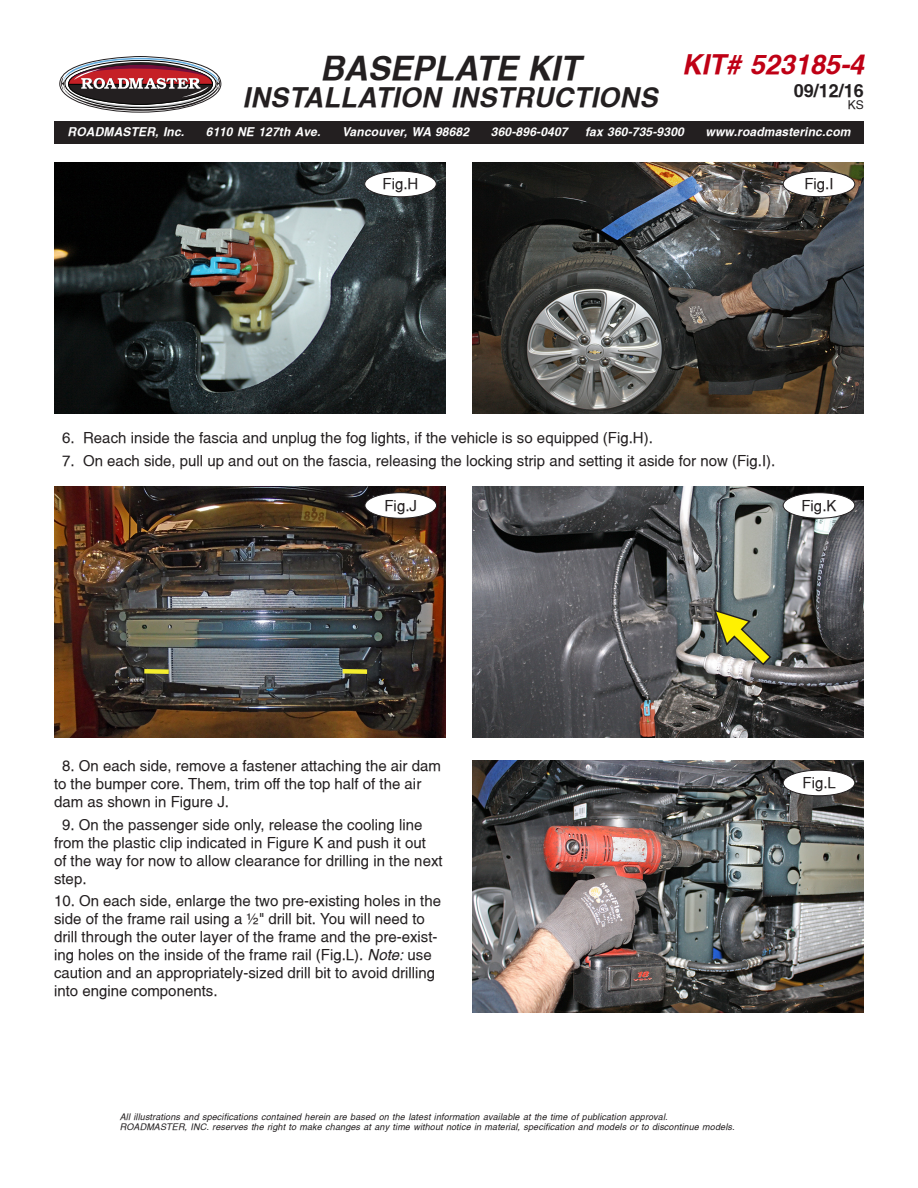
<style>
.page{position:relative;width:918px;height:1188px;background:#fff}
.page>*{position:absolute;margin:0;border:0;box-sizing:border-box;transform-origin:0 0}
.t1{font:italic 700 33px "Switzerland";color:#231f20}
.t2{font:italic 700 27px "Switzerland";letter-spacing:.015em;color:#231f20}
.t3{font:italic 700 27px "Switzerland";color:#bf0015}
.t4{font:700 18px "Switzerland";color:#231f20}
.Helv_10pt{font:15px/18px "Switzerland";color:#231f20}
.t5{font:italic 700 12px "Switzerland";letter-spacing:.015em;color:#fff}
.t6{font:12px "Switzerland";color:#231f20}
.Helv_10pt-2{font:italic 9px/10.5px "Switzerland";letter-spacing:.015em;color:#231f20}
.s1{font-style:italic}
</style>
<div class="page">
<img style="left:54px;top:162px;width:392px;height:252px">
<img style="left:472px;top:162px;width:392px;height:252px">
<img style="left:54px;top:486px;width:392px;height:252px">
<img style="left:472px;top:486px;width:392px;height:252px">
<div style="left:365px;top:171px;width:71px;height:26px;background:#fff;border-radius:50%"></div>
<div style="left:364px;top:171px;width:72px;height:26px;border:1px solid #231f20;border-radius:50%"></div>
<div style="left:783px;top:171px;width:72px;height:26px;background:#fff;border-radius:50%"></div>
<div style="left:783px;top:171px;width:72px;height:26px;border:1px solid #231f20;border-radius:50%"></div>
<div style="left:365px;top:493px;width:72px;height:25px;background:#fff;border-radius:50%"></div>
<div style="left:365px;top:492px;width:72px;height:26px;border:1px solid #231f20;border-radius:50%"></div>
<div style="left:783px;top:493px;width:72px;height:25px;background:#fff;border-radius:50%"></div>
<div style="left:783px;top:492px;width:72px;height:26px;border:1px solid #231f20;border-radius:50%"></div>
<div style="left:54px;top:122px;width:810px;height:22px;background:#231f20"></div>
<svg style="left:59px;top:56px;width:163px;height:57px"></svg>
<img style="left:472px;top:760px;width:392px;height:252px">
<div style="left:783px;top:770px;width:72px;height:26px;background:#fff;border-radius:50%"></div>
<div style="left:783px;top:770px;width:72px;height:26px;border:1px solid #231f20;border-radius:50%"></div>
<svg style="left:701px;top:596px;width:80px;height:79px;background:#868b6f"></svg>
<svg style="left:140px;top:667px;width:33px;height:9px"></svg>
<svg style="left:338px;top:667px;width:34px;height:9px"></svg>
<p class="t1" style="left:320px;top:49px;width:261px">BASEPLATE KIT</p>
<p class="t2" style="left:243px;top:81px;width:417px">INSTALLATION INSTRUCTIONS</p>
<h2 class="t3" style="left:682px;top:49px;width:184px">KIT# 523185-4</h2>
<p class="t4" style="left:794px;top:79px;width:72px">09/12/16</p>
<p class="t6" style="left:848px;top:97px;width:18px">KS</p>
<p class="t5" style="left:68px;top:125px;width:118px">ROADMASTER, Inc.</p>
<p class="t5" style="left:206px;top:125px;width:116px">6110 NE 127th Ave.</p>
<p class="t5" style="left:342px;top:125px;width:129px">Vancouver, WA 98682</p>
<p class="t5" style="left:491px;top:125px;width:78px">360-896-0407</p>
<p class="t5" style="left:585px;top:125px;width:100px">fax 360-735-9300</p>
<p class="t5" style="left:706px;top:125px;width:146px">www.roadmasterinc.com</p>
<p class="Helv_10pt" style="left:383px;top:175px;width:37px">Fig.H</p>
<p class="Helv_10pt" style="left:804px;top:175px;width:31px">Fig.I</p>
<p class="Helv_10pt" style="left:62px;top:429px;width:592px">6. Reach inside the fascia and unplug the fog lights, if the vehicle is so equipped (Fig.H).</p>
<p class="Helv_10pt" style="left:62px;top:451px;width:715px">7. On each side, pull up and out on the fascia, releasing the locking strip and setting it aside for now (Fig.I).</p>
<p class="Helv_10pt" style="left:384px;top:496px;width:34px">Fig.J</p>
<p class="Helv_10pt" style="left:801px;top:496px;width:37px">Fig.K</p>
<p class="Helv_10pt" style="left:54px;top:757px;width:388px;text-indent:8px">8. On each side, remove a fastener attaching the air dam to the bumper core. Them, trim off the top half of the air dam as shown in Figure J.</p>
<p class="Helv_10pt" style="left:54px;top:815px;width:390px;text-indent:8px">9. On the passenger side only, release the cooling line from the plastic clip indicated in Figure K and push it out<br>of the way for now to allow clearance for drilling in the next step.</p>
<p class="Helv_10pt" style="left:54px;top:892px;width:389px">10. On each side, enlarge the two pre-existing holes in the side of the frame rail using a ½" drill bit. You will need to drill through the outer layer of the frame and the pre-exist&shy;ing holes on the inside of the frame rail (Fig.L). <span class="s1">Note:</span> use caution and an appropriately-sized drill bit to avoid drilling into engine components.</p>
<p class="Helv_10pt-2" style="left:120px;top:1111px;width:616px">All illustrations and specifications contained herein are based on the latest information available at the time of publication approval.<br>ROADMASTER, INC. reserves the right to make changes at any time without notice in material, specification and models or to discontinue models.</p>
<p class="Helv_10pt" style="left:803px;top:774px;width:35px">Fig.L</p>
</div>
